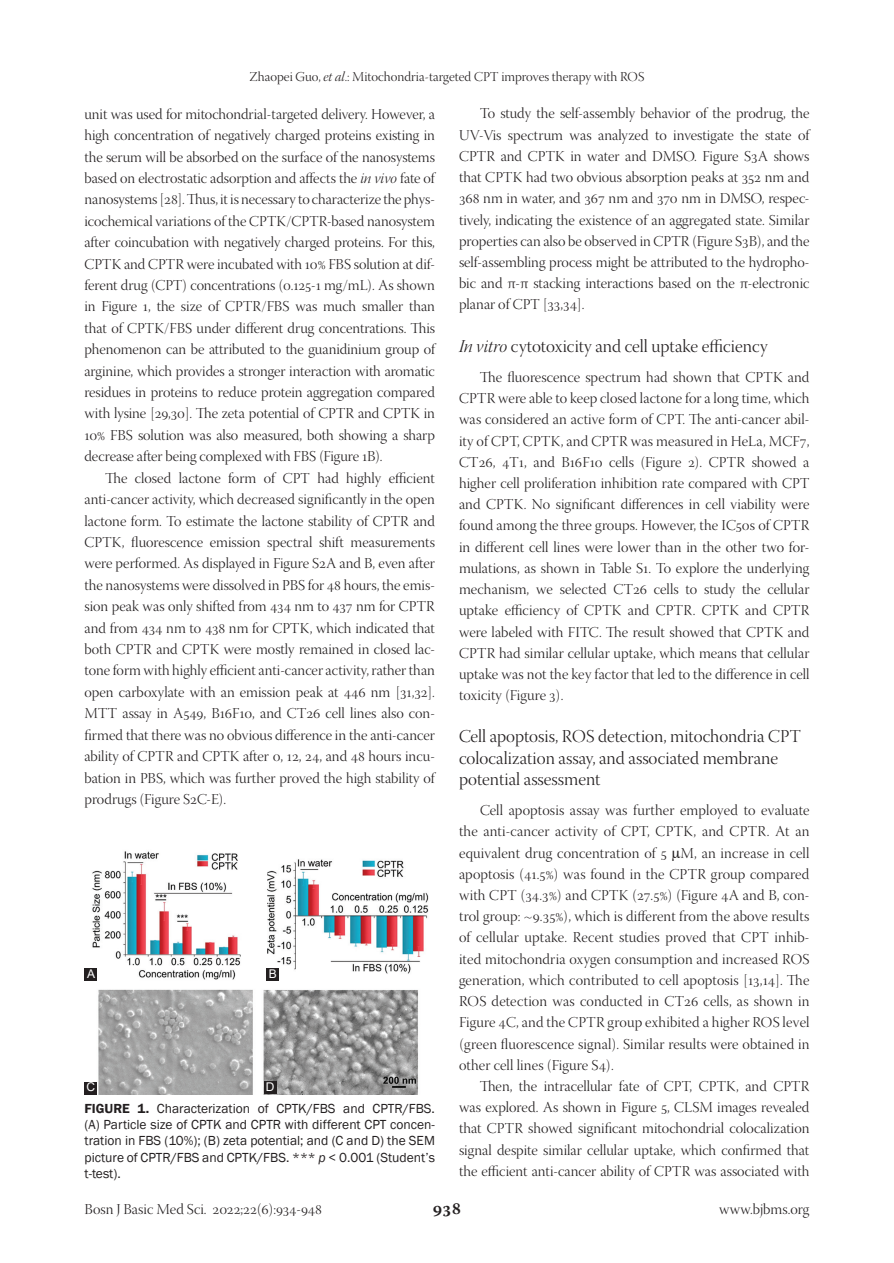
<style>
.page{position:relative;width:894px;height:1263px;background:#fff}
.page>*{position:absolute;margin:0;border:0;box-sizing:border-box;transform-origin:0 0}
.t1{font:18px/21.1px "Warnock Pro Light Disp";color:#231f20}
.t2{font:600 18px "Warnock Pro";color:#231f20}
.TX{font:15px/21.1px "Warnock Pro Light Disp";color:#231f20;text-align:justify}
.FGC{font:13.5px/16.2px "Franklin Gothic";color:#231f20;text-align:justify}
.t3{font:13.5px "Warnock Pro Light Disp";color:#231f20}
.LABEL{font:12px "Arial";color:#fff}
.s1{font-family:"Warnock Pro Light It Disp"}
.s2{font-weight:600}
.s3{font-style:italic}
</style>
<div class="page">
<img style="left:92px;top:851px;width:337px;height:243px">
<div style="left:84px;top:968px;width:13px;height:13px;background:#231f20"></div>
<div style="left:266px;top:968px;width:13px;height:13px;background:#231f20"></div>
<div style="left:84px;top:1081px;width:13px;height:13px;background:#231f20"></div>
<div style="left:263px;top:1081px;width:13px;height:13px;background:#231f20"></div>
<p class="t3" style="left:249px;top:70px;width:396px">Zhaopei Guo, <span class="s1">et al</span>.: Mitochondria-targeted CPT improves therapy with ROS</p>
<p class="TX" style="left:84px;top:104px;width:352px">unit was used for mitochondrial-targeted delivery. However, a high concentration of negatively charged proteins existing in the serum will be absorbed on the surface of the nanosystems based on electrostatic adsorption and affects the <span class="s1">in vivo</span> fate of nanosystems [28]. Thus, it is necessary to characterize the phys&shy;icochemical variations of the CPTK/CPTR-based nanosystem after coincubation with negatively charged proteins. For this, CPTK and CPTR were incubated with 10% FBS solution at dif&shy;ferent drug (CPT) concentrations (0.125-1 mg/mL). As shown in Figure 1, the size of CPTR/FBS was much smaller than that of CPTK/FBS under different drug concentrations. This phenomenon can be attributed to the guanidinium group of arginine, which provides a stronger interaction with aromatic residues in proteins to reduce protein aggregation compared with lysine [29,30]. The zeta potential of CPTR and CPTK in 10% FBS solution was also measured, both showing a sharp decrease after being complexed with FBS (Figure 1B).</p>
<p class="TX" style="left:84px;top:468px;width:352px;text-indent:21px">The closed lactone form of CPT had highly efficient anti-cancer activity, which decreased significantly in the open lactone form. To estimate the lactone stability of CPTR and CPTK, fluorescence emission spectral shift measurements were performed. As displayed in Figure S2A and B, even after the nanosystems were dissolved in PBS for 48 hours, the emis&shy;sion peak was only shifted from 434 nm to 437 nm for CPTR and from 434 nm to 438 nm for CPTK, which indicated that both CPTR and CPTK were mostly remained in closed lac&shy;tone form with highly efficient anti-cancer activity, rather than open carboxylate with an emission peak at 446 nm [31,32].<br>MTT assay in A549, B16F10, and CT26 cell lines also con&shy;firmed that there was no obvious difference in the anti-cancer ability of CPTR and CPTK after 0, 12, 24, and 48 hours incu&shy;bation in PBS, which was further proved the high stability of prodrugs (Figure S2C-E).</p>
<p class="LABEL" style="left:87px;top:965px;width:10px">A</p>
<p class="LABEL" style="left:268px;top:965px;width:10px">B</p>
<p class="LABEL" style="left:86px;top:1078px;width:10px">C</p>
<p class="LABEL" style="left:265px;top:1078px;width:10px">D</p>
<p class="FGC" style="left:84px;top:1100px;width:352px"><span class="s2">FIGURE 1.</span> Characterization of CPTK/FBS and CPTR/FBS. (A) Particle size of CPTK and CPTR with different CPT concen&shy;tration in FBS (10%); (B) zeta potential; and (C and D) the SEM picture of CPTR/FBS and CPTK/FBS. *** <span class="s3">p</span> &lt; 0.001 (Student’s t-test).</p>
<p class="TX" style="left:459px;top:104px;width:352px;text-indent:21px">To study the self-assembly behavior of the prodrug, the UV-Vis spectrum was analyzed to investigate the state of CPTR and CPTK in water and DMSO. Figure S3A shows that CPTK had two obvious absorption peaks at 352 nm and 368 nm in water, and 367 nm and 370 nm in DMSO, respec&shy;tively, indicating the existence of an aggregated state. Similar properties can also be observed in CPTR (Figure S3B), and the self-assembling process might be attributed to the hydropho&shy;bic and π-π stacking interactions based on the π-electronic planar of CPT [33,34].</p>
<h2 class="t1" style="left:459px;top:337px;width:310px"><span class="s1">In vitro</span> cytotoxicity and cell uptake efficiency</h2>
<p class="TX" style="left:459px;top:368px;width:352px;text-indent:21px">The fluorescence spectrum had shown that CPTK and CPTR were able to keep closed lactone for a long time, which was considered an active form of CPT. The anti-cancer abil&shy;ity of CPT, CPTK, and CPTR was measured in HeLa, MCF7, CT26, 4T1, and B16F10 cells (Figure 2). CPTR showed a higher cell proliferation inhibition rate compared with CPT and CPTK. No significant differences in cell viability were found among the three groups. However, the IC50s of CPTR in different cell lines were lower than in the other two for&shy;mulations, as shown in Table S1. To explore the underlying mechanism, we selected CT26 cells to study the cellular uptake efficiency of CPTK and CPTR. CPTK and CPTR were labeled with FITC. The result showed that CPTK and CPTR had similar cellular uptake, which means that cellular uptake was not the key factor that led to the difference in cell toxicity (Figure 3).</p>
<h2 class="t1" style="left:459px;top:727px;width:343px">Cell apoptosis, ROS detection, mitochondria CPT colocalization assay, and associated membrane potential assessment</h2>
<p class="TX" style="left:459px;top:801px;width:352px;text-indent:21px">Cell apoptosis assay was further employed to evaluate the anti-cancer activity of CPT, CPTK, and CPTR. At an equivalent drug concentration of 5 M, an increase in cell apoptosis (41.5%) was found in the CPTR group compared with CPT (34.3%) and CPTK (27.5%) (Figure 4A and B, con&shy;trol group: ~9.35%), which is different from the above results of cellular uptake. Recent studies proved that CPT inhib&shy;ited mitochondria oxygen consumption and increased ROS generation, which contributed to cell apoptosis [13,14]. The ROS detection was conducted in CT26 cells, as shown in Figure 4C, and the CPTR group exhibited a higher ROS level (green fluorescence signal). Similar results were obtained in other cell lines (Figure S4).</p>
<p class="TX" style="left:459px;top:1077px;width:352px;text-indent:21px">Then, the intracellular fate of CPT, CPTK, and CPTR was explored. As shown in Figure 5, CLSM images revealed that CPTR showed significant mitochondrial colocalization signal despite similar cellular uptake, which confirmed that the efficient anti-cancer ability of CPTR was associated with</p>
<p class="TX" style="left:84px;top:1200px;width:239px">Bosn J Basic Med Sci. 2022;22(6):934-948</p>
<p class="t2" style="left:432px;top:1197px;width:30px">938</p>
<p class="TX" style="left:719px;top:1200px;width:92px">www.bjbms.org</p>
</div>
